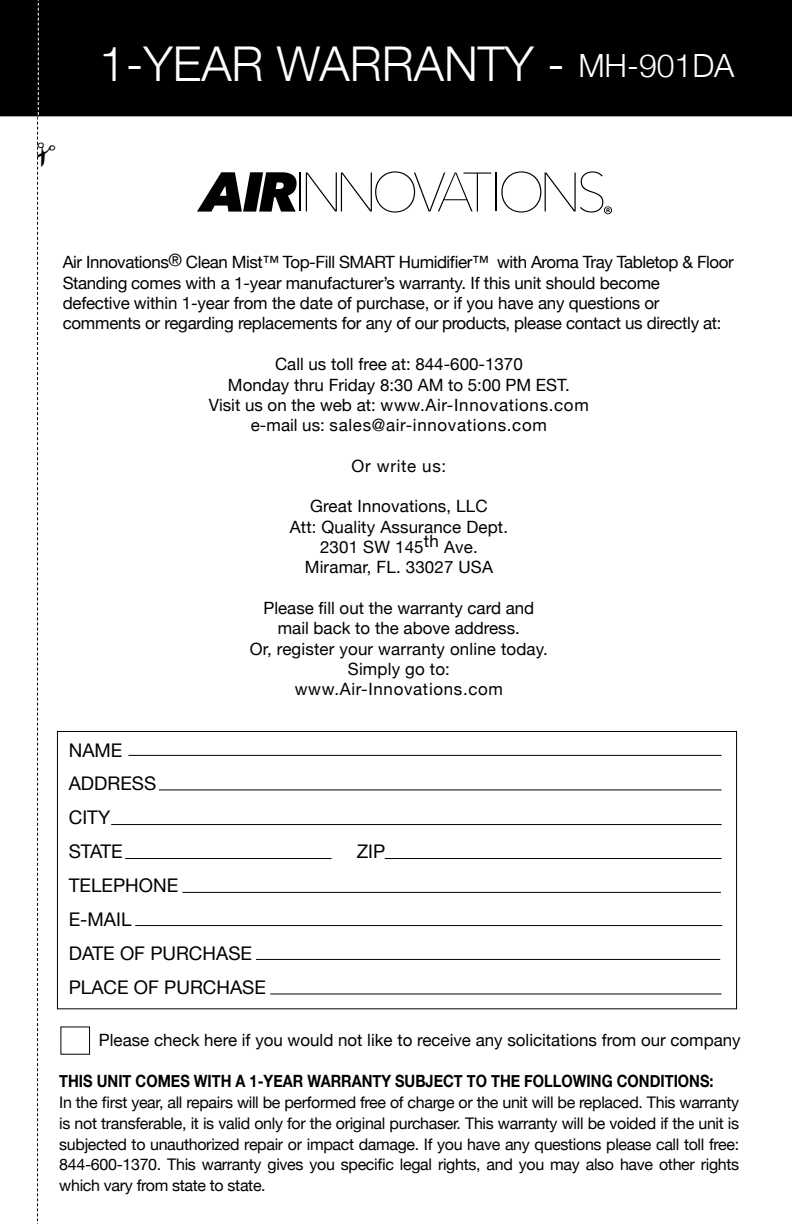
<style>
.page{position:relative;width:792px;height:1224px;background:#fff}
.page>*{position:absolute;margin:0;border:0;box-sizing:border-box;transform-origin:0 0}
.t1{font:300 48px "Helvetica Neue";color:#fff}
.t2{font:18.8px/33.8px "Helvetica Neue";color:#000}
.t3{font:17px/20.4px "Helvetica Neue";color:#000;text-align:center}
.t4{font:700 17px "Helvetica Neue";color:#000;scale:.86 1}
.t5{font:17px "Helvetica Neue";letter-spacing:.04em;color:#000}
.t6{font:16px/20.6px "Helvetica Neue";letter-spacing:-.02em;color:#000;text-align:justify}
.s1{font-size:32px}
</style>
<div class="page">
<div style="left:0;top:0;width:792px;height:116px;background:#000"></div>
<hr style="left:128px;top:755px;width:594px;height:1px;background:#000">
<hr style="left:159px;top:789px;width:563px;height:1px;background:#000">
<hr style="left:111px;top:824px;width:611px;height:1px;background:#000">
<hr style="left:385px;top:858px;width:337px;height:1px;background:#000">
<hr style="left:125px;top:858px;width:207px;height:1px;background:#000">
<hr style="left:182px;top:892px;width:539px;height:1px;background:#000">
<hr style="left:135px;top:925px;width:587px;height:1px;background:#000">
<hr style="left:256px;top:959px;width:464px;height:1px;background:#000">
<hr style="left:270px;top:994px;width:452px;height:1px;background:#000">
<div style="left:57px;top:731px;width:680px;height:278px;border:1px solid #000"></div>
<svg style="left:197px;top:171px;width:415px;height:43px"></svg>
<svg style="left:35px;top:0;width:21px;height:1224px"></svg>
<h1 class="t1" style="left:99px;top:26px;width:637px">1-YEAR WARRANTY - <span class="s1">MH-901DA</span></h1>
<p class="t3" style="left:63px;top:253px;width:673px;text-align:left">Air Innovations® Clean Mist™ Top-Fill SMART Humidifier™ with Aroma Tray Tabletop &amp; Floor Standing comes with a 1-year manufacturer’s warranty. If this unit should become<br>defective within 1-year from the date of purchase, or if you have any questions or comments or regarding replacements for any of our products, please contact us directly at:</p>
<p class="t3" style="left:209px;top:355px;width:381px">Call us toll free at: 844-600-1370<br>Monday thru Friday 8:30 AM to 5:00 PM EST.<br>Visit us on the web at: www.Air-Innovations.com e-mail us: sales@air-innovations.com</p>
<p class="t5" style="left:352px;top:453px;width:96px">Or write us:</p>
<p class="t3" style="left:290px;top:497px;width:220px">Great Innovations, LLC<br>Att: Quality Assurance Dept.<br>2301 SW 145th Ave.<br>Miramar, FL. 33027 USA</p>
<p class="t3" style="left:250px;top:599px;width:300px">Please fill out the warranty card and mail back to the above address.<br>Or, register your warranty online today.<br>Simply go to: www.Air-Innovations.com</p>
<p class="t2" style="left:69px;top:734px;width:89px">NAME<br>ADDRESS<br>CITY<br>STATE</p>
<p class="t2" style="left:69px;top:870px;width:199px">TELEPHONE<br>E-MAIL<br>DATE OF PURCHASE<br>PLACE OF PURCHASE</p>
<p class="t2" style="left:357px;top:836px;width:30px">ZIP</p>
<p class="t3" style="left:99px;top:1031px;width:643px">Please check here if you would not like to receive any solicitations from our company</p>
<p class="t4" style="left:59px;top:1068px;width:762px">THIS UNIT COMES WITH A 1-YEAR WARRANTY SUBJECT TO THE FOLLOWING CONDITIONS:</p>
<p class="t6" style="left:59px;top:1093px;width:681px">In the first year, all repairs will be performed free of charge or the unit will be replaced. This warranty is not transferable, it is valid only for the original purchaser. This warranty will be voided if the unit is subjected to unauthorized repair or impact damage. If you have any questions please call toll free:<br>844-600-1370. This warranty gives you specific legal rights, and you may also have other rights which vary from state to state.</p>
</div>
